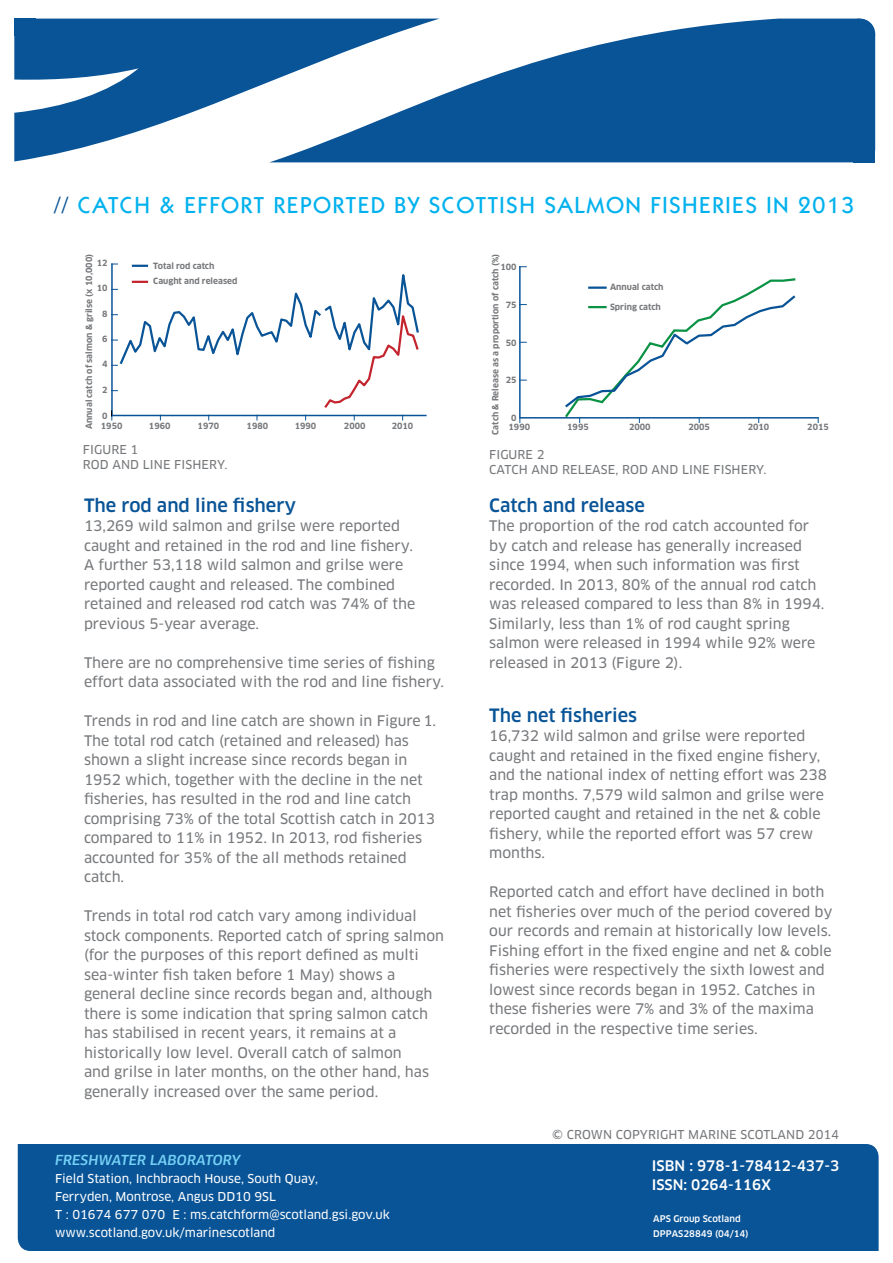
<style>
.page{position:relative;width:893px;height:1263px;background:#fff}
.page>*{position:absolute;margin:0;border:0;box-sizing:border-box;transform-origin:0 0}
.t1{font:500 23.25px "ITC Kabel Std";letter-spacing:.065em;color:#00b1ed}
.t2{font:500 18px "Clan OT";color:#095497}
.t3{font:14.25px/19.5px "Clan OT News";color:#76787b}
.t4{font:500 14.25px/19.5px "Clan OT";color:#fff}
.t5{font:italic 500 13.5px "Clan OT";color:#75d1f5}
.t6{font:12px/18px "Clan OT News";color:#fff}
.t7{font:12px/15px "Clan OT News";letter-spacing:.01em;color:#76787b}
.t8{font:500 9px/14.2px "Clan OT";color:#fff}
.t9{font:700 8.4px/15.5px "Clan OT";color:#76787b}
.s1{color:#095497}
</style>
<div class="page">
<svg style="left:565px;top:278px;width:231px;height:144px"></svg>
<hr style="left:519px;top:267px;width:2px;height:151px;background:#095497">
<hr style="left:520px;top:417px;width:299px;height:2px;background:#095497">
<hr style="left:112px;top:415px;width:314px;height:1px;background:#095497">
<svg style="left:111px;top:263px;width:309px;height:157px"></svg>
<svg style="left:14px;top:19px;width:861px;height:143px;fill:#095497"></svg>
<div style="left:14px;top:19px;width:22px;height:17px;background:#095497"></div>
<div style="left:853px;top:145px;width:22px;height:17px;background:#095497"></div>
<div style="left:853px;top:79px;width:22px;height:17px;background:#095497"></div>
<svg style="left:860px;top:18px;width:16px;height:16px"></svg>
<div style="left:845px;top:19px;width:30px;height:30px;background:#095497;border-radius:50%"></div>
<div style="left:18px;top:1144px;width:861px;height:107px;background:#095497"></div>
<h1 class="t1" style="left:54px;top:192px;width:802px"><span class="s1">//</span> CATCH &amp; EFFORT REPORTED BY SCOTTISH SALMON FISHERIES IN 2013</h1>
<p class="t9" style="left:81px;top:429px;width:177px;rotate:-90deg">Annual catch of salmon &amp; grilse (x 10,000)</p>
<p class="t7" style="left:83px;top:442px;width:146px">FIGURE 1<br>ROD AND LINE FISHERY.</p>
<p class="t2" style="left:84px;top:494px;width:214px">The rod and line fishery</p>
<p class="t3" style="left:84px;top:516px;width:333px">13,269 wild salmon and grilse were reported caught and retained in the rod and line fishery.<br>A further 53,118 wild salmon and grilse were reported caught and released. The combined retained and released rod catch was 74% of the previous 5-year average.</p>
<p class="t3" style="left:84px;top:653px;width:362px">There are no comprehensive time series of fishing effort data associated with the rod and line fishery.</p>
<p class="t3" style="left:84px;top:711px;width:354px">Trends in rod and line catch are shown in Figure 1.<br>The total rod catch (retained and released) has shown a slight increase since records began in 1952 which, together with the decline in the net fisheries, has resulted in the rod and line catch comprising 73% of the total Scottish catch in 2013 compared to 11% in 1952. In 2013, rod fisheries accounted for 35% of the all methods retained catch.</p>
<p class="t3" style="left:84px;top:906px;width:361px">Trends in total rod catch vary among individual stock components. Reported catch of spring salmon (for the purposes of this report defined as multi sea-winter fish taken before 1 May) shows a general decline since records began and, although there is some indication that spring salmon catch has stabilised in recent years, it remains at a historically low level. Overall catch of salmon<br>and grilse in later months, on the other hand, has generally increased over the same period.</p>
<p class="t9" style="left:97px;top:256px;width:12px">12</p>
<p class="t9" style="left:153px;top:258px;width:86px">Total rod catch<br>Caught and released</p>
<p class="t9" style="left:97px;top:281px;width:12px">10</p>
<p class="t9" style="left:102px;top:306px;width:7px">8</p>
<p class="t9" style="left:102px;top:331px;width:7px">6</p>
<p class="t9" style="left:102px;top:357px;width:7px">4</p>
<p class="t9" style="left:102px;top:382px;width:7px">2</p>
<p class="t9" style="left:102px;top:408px;width:7px">0</p>
<p class="t9" style="left:101px;top:418px;width:23px">1950</p>
<p class="t9" style="left:149px;top:418px;width:23px">1960</p>
<p class="t9" style="left:198px;top:418px;width:23px">1970</p>
<p class="t9" style="left:247px;top:418px;width:23px">1980</p>
<p class="t9" style="left:295px;top:418px;width:23px">1990</p>
<p class="t9" style="left:344px;top:418px;width:23px">2000</p>
<p class="t9" style="left:392px;top:418px;width:23px">2010</p>
<p class="t5" style="left:55px;top:1152px;width:187px">FRESHWATER LABORATORY</p>
<p class="t6" style="left:55px;top:1169px;width:336px">Field Station, Inchbraoch House, South Quay,<br>Ferryden, Montrose, Angus DD10 9SL<br>T : 01674 677 070 E : ms.catchform@scotland.gsi.gov.uk www.scotland.gov.uk/marinescotland</p>
<p class="t9" style="left:488px;top:435px;width:182px;rotate:-90deg">Catch &amp; Release as a proportion of catch (%)</p>
<p class="t9" style="left:500px;top:259px;width:18px">100</p>
<p class="t9" style="left:610px;top:279px;width:55px">Annual catch</p>
<p class="t9" style="left:610px;top:299px;width:52px">Spring catch</p>
<p class="t9" style="left:506px;top:297px;width:12px">75</p>
<p class="t9" style="left:506px;top:335px;width:12px">50</p>
<p class="t9" style="left:506px;top:373px;width:12px">25</p>
<p class="t9" style="left:511px;top:410px;width:7px">0</p>
<p class="t9" style="left:509px;top:419px;width:23px">1990</p>
<p class="t9" style="left:567px;top:419px;width:23px">1995</p>
<p class="t9" style="left:629px;top:419px;width:23px">2000</p>
<p class="t9" style="left:688px;top:419px;width:23px">2005</p>
<p class="t9" style="left:748px;top:419px;width:23px">2010</p>
<p class="t9" style="left:807px;top:419px;width:23px">2015</p>
<p class="t7" style="left:489px;top:447px;width:279px">FIGURE 2<br>CATCH AND RELEASE, ROD AND LINE FISHERY.</p>
<p class="t2" style="left:489px;top:494px;width:157px">Catch and release</p>
<p class="t3" style="left:489px;top:516px;width:337px">The proportion of the rod catch accounted for by catch and release has generally increased since 1994, when such information was first recorded. In 2013, 80% of the annual rod catch was released compared to less than 8% in 1994.<br>Similarly, less than 1% of rod caught spring salmon were released in 1994 while 92% were released in 2013 (Figure 2).</p>
<p class="t2" style="left:489px;top:704px;width:149px">The net fisheries</p>
<p class="t3" style="left:489px;top:726px;width:339px">16,732 wild salmon and grilse were reported caught and retained in the fixed engine fishery, and the national index of netting effort was 238 trap months. 7,579 wild salmon and grilse were reported caught and retained in the net &amp; coble fishery, while the reported effort was 57 crew months.</p>
<p class="t3" style="left:489px;top:882px;width:345px">Reported catch and effort have declined in both net fisheries over much of the period covered by our records and remain at historically low levels.<br>Fishing effort in the fixed engine and net &amp; coble fisheries were respectively the sixth lowest and lowest since records began in 1952. Catches in these fisheries were 7% and 3% of the maxima recorded in the respective time series.</p>
<p class="t7" style="left:552px;top:1127px;width:288px">© CROWN COPYRIGHT MARINE SCOTLAND 2014</p>
<p class="t4" style="left:652px;top:1156px;width:189px">ISBN : 978-1-78412-437-3<br>ISSN: 0264-116X</p>
<p class="t8" style="left:653px;top:1212px;width:97px">APS Group Scotland<br>DPPAS28849 (04/14)</p>
</div>
